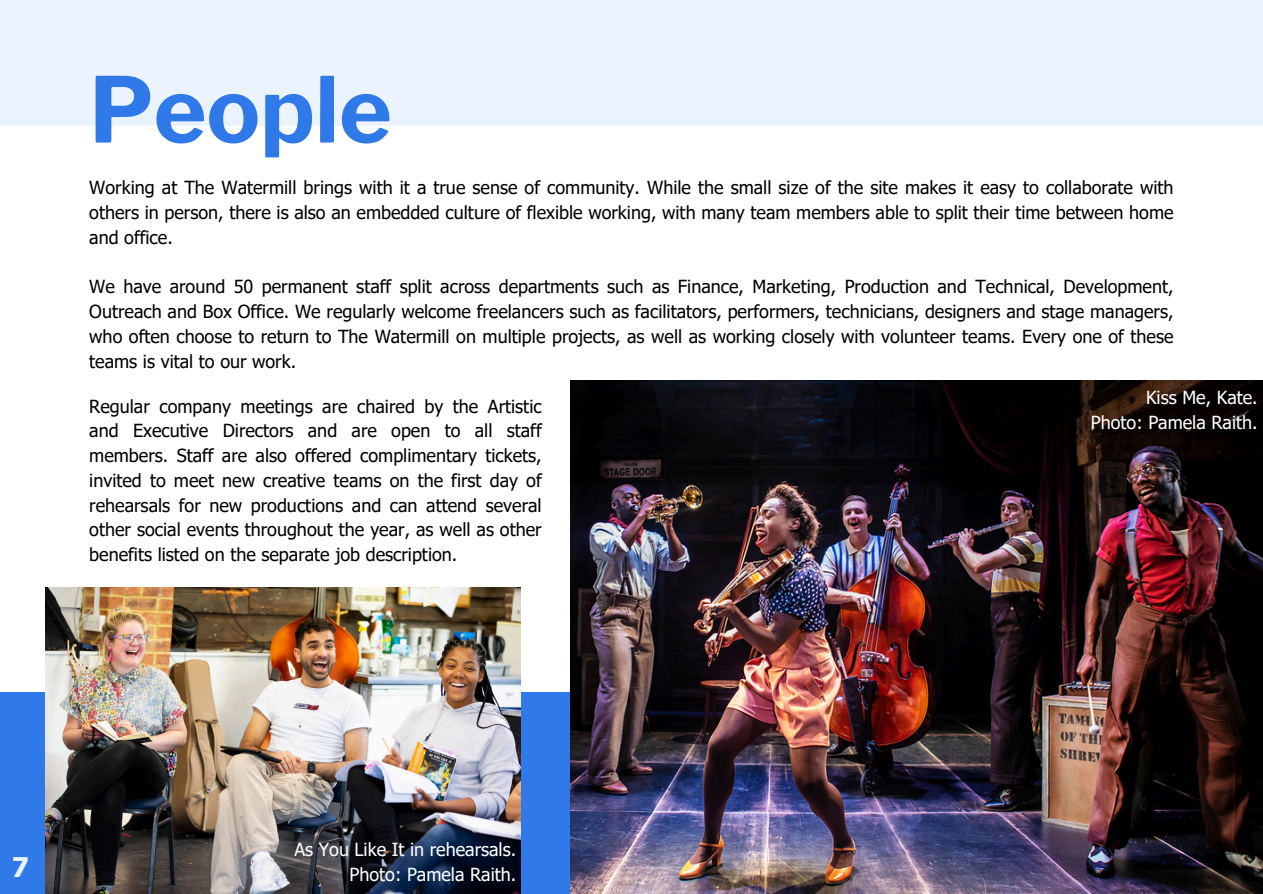
<style>
.page{position:relative;width:1263px;height:894px;background:#fff}
.page>*{position:absolute;margin:0;border:0;box-sizing:border-box;transform-origin:0 0}
.t1{font:700 90px "Libre Franklin";color:#3079e8}
.t2{font:700 27px "Tahoma";color:#ebf3ff}
.t3{font:18px/24.8px "Tahoma";color:#000;text-align:justify}
.t4{font:18px "Tahoma";color:#fff}
</style>
<div class="page">
<div style="left:0;top:0;width:1263px;height:126px;background:#ebf3ff"></div>
<div style="left:0;top:692px;width:1263px;height:201px;background:#3079e8"></div>
<img style="left:570px;top:380px;width:693px;height:513px">
<img style="left:46px;top:587px;width:474px;height:306px">
<h1 class="t1" style="left:89px;top:56px;width:304px">People</h1>
<p class="t3" style="left:89px;top:174px;width:1086px">Working at The Watermill brings with it a true sense of community. While the small size of the site makes it easy to collaborate with others in person, there is also an embedded culture of flexible working, with many team members able to split their time between home and office.</p>
<p class="t3" style="left:89px;top:273px;width:1086px">We have around 50 permanent staff split across departments such as Finance, Marketing, Production and Technical, Development, Outreach and Box Office. We regularly welcome freelancers such as facilitators, performers, technicians, designers and stage managers, who often choose to return to The Watermill on multiple projects, as well as working closely with volunteer teams. Every one of these teams is vital to our work.</p>
<p class="t3" style="left:89px;top:393px;width:454px">Regular company meetings are chaired by the Artistic and Executive Directors and are open to all staff members. Staff are also offered complimentary tickets, invited to meet new creative teams on the first day of rehearsals for new productions and can attend several other social events throughout the year, as well as other benefits listed on the separate job description.</p>
<p class="t4" style="left:1146px;top:386px;width:113px">Kiss Me, Kate.</p>
<p class="t4" style="left:1091px;top:411px;width:168px">Photo: Pamela Raith.</p>
<p class="t4" style="left:294px;top:838px;width:223px">As You Like It in rehearsals.</p>
<p class="t2" style="left:12px;top:849px;width:19px">7</p>
<p class="t4" style="left:350px;top:862px;width:168px">Photo: Pamela Raith.</p>
</div>
